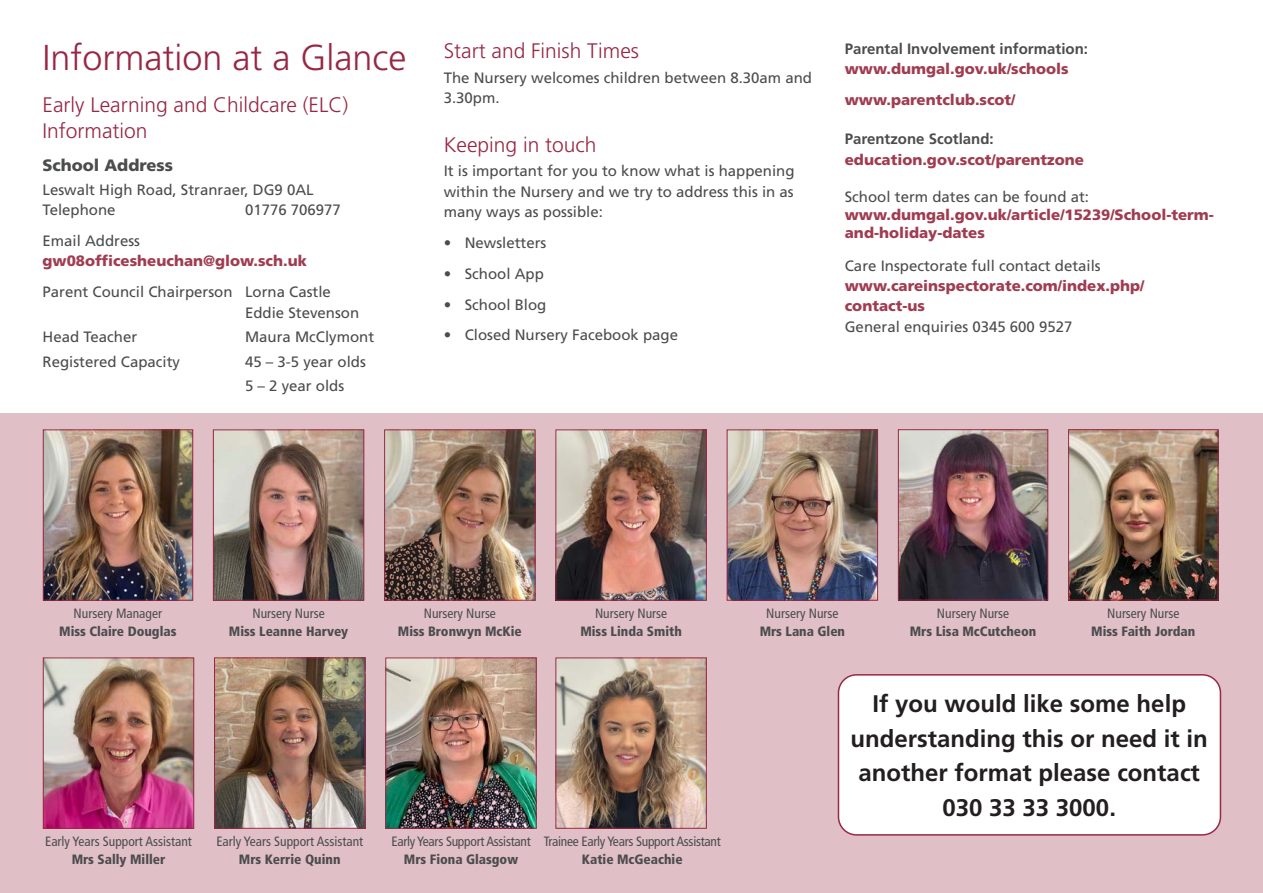
<style>
.page{position:relative;width:1263px;height:893px;background:#fff}
.page>*{position:absolute;margin:0;border:0;box-sizing:border-box;transform-origin:0 0}
.t1{font:300 36px "Frutiger LT Pro";color:#972743}
.t2{font:700 24px/34.5px "Frutiger LT Pro";color:#231f20;text-align:center}
.t3{font:300 21px/25.5px "Frutiger LT Pro";color:#972743}
.Sub_heading_1{font:900 16.5px "Frutiger LT Pro";color:#4b4c4d}
.Body{font:15px/20.2px "Frutiger LT Pro";color:#4b4c4d}
.Sub_heading_1-2{font:900 15px/20.2px "Frutiger LT Pro";color:#a03c50}
.Body-2{font:900 15px/20.2px "Frutiger LT Pro";color:#a03c50}
.Body-3{font:700 15px/20.2px "Frutiger LT Pro";color:#4b4c4d}
.Body-4{font:condensed 13.5px/18px "Frutiger LT Pro";letter-spacing:-.01em;color:#4b4c4d;text-align:center}
.Body-5{font:900 condensed 13.5px/18px "Frutiger LT Pro";color:#4b4c4d;text-align:center}
.s1{font-weight:400;color:#4b4c4d}
.s2{font-weight:900;color:#a03c50}
.s3{font-weight:700;color:#4b4c4d}
.s4{font-weight:400}
.s5{font-weight:900}
</style>
<div class="page">
<div style="left:0;top:414px;width:1263px;height:479px;background:#e0bfc7"></div>
<div style="left:838px;top:675px;width:382px;height:160px;background:#fff;border-radius:18px"></div>
<div style="left:838px;top:674px;width:383px;height:162px;border:2px solid #972943;border-radius:18px"></div>
<img style="left:45px;top:431px;width:146px;height:168px">
<div style="left:43px;top:429px;width:150px;height:172px;border:1px solid #972743"></div>
<img style="left:900px;top:431px;width:146px;height:167px">
<div style="left:898px;top:429px;width:150px;height:171px;border:1px solid #972743"></div>
<img style="left:1070px;top:431px;width:146px;height:167px">
<div style="left:1068px;top:429px;width:150px;height:171px;border:1px solid #972743"></div>
<img style="left:215px;top:431px;width:147px;height:168px">
<div style="left:213px;top:429px;width:151px;height:172px;border:1px solid #972743"></div>
<img style="left:45px;top:659px;width:147px;height:168px">
<div style="left:43px;top:657px;width:151px;height:172px;border:1px solid #972743"></div>
<img style="left:386px;top:431px;width:147px;height:168px">
<div style="left:384px;top:429px;width:151px;height:172px;border:1px solid #972743"></div>
<img style="left:216px;top:659px;width:147px;height:168px">
<div style="left:214px;top:657px;width:151px;height:172px;border:1px solid #972743"></div>
<img style="left:557px;top:431px;width:148px;height:168px">
<div style="left:555px;top:429px;width:152px;height:172px;border:1px solid #972743"></div>
<img style="left:387px;top:659px;width:148px;height:168px">
<div style="left:385px;top:657px;width:152px;height:172px;border:1px solid #972743"></div>
<img style="left:557px;top:659px;width:148px;height:168px">
<div style="left:555px;top:657px;width:152px;height:172px;border:1px solid #972743"></div>
<img style="left:729px;top:431px;width:147px;height:168px">
<div style="left:727px;top:429px;width:151px;height:172px;border:1px solid #972743"></div>
<p class="t1" style="left:43px;top:36px;width:365px">Information at a Glance</p>
<p class="t3" style="left:43px;top:92px;width:307px">Early Learning and Childcare (ELC)<br>Information</p>
<p class="Sub_heading_1" style="left:43px;top:155px;width:132px">School Address</p>
<p class="Body" style="left:43px;top:180px;width:273px">Leswalt High Road, Stranraer, DG9 0AL<br>Telephone</p>
<p class="Body" style="left:245px;top:200px;width:97px">01776 706977</p>
<p class="Body-2" style="left:43px;top:231px;width:266px"><span class="s1">Email Address </span>gw08officesheuchan@glow.sch.uk</p>
<p class="Body" style="left:245px;top:282px;width:116px;text-indent:-202px">Parent Council Chairperson Lorna Castle<br>Eddie Stevenson</p>
<p class="Body" style="left:43px;top:327px;width:96px">Head Teacher</p>
<p class="Body" style="left:245px;top:327px;width:131px">Maura McClymont</p>
<p class="Body" style="left:43px;top:351px;width:139px">Registered Capacity</p>
<p class="Body" style="left:245px;top:351px;width:122px">45 – 3-5 year olds</p>
<p class="Body" style="left:245px;top:376px;width:101px">5 – 2 year olds</p>
<p class="t3" style="left:444px;top:38px;width:197px">Start and Finish Times</p>
<p class="Body" style="left:444px;top:68px;width:370px">The Nursery welcomes children between 8.30am and<br>3.30pm.</p>
<p class="t3" style="left:444px;top:132px;width:154px">Keeping in touch</p>
<p class="Body" style="left:444px;top:161px;width:352px;text-align:justify">It is important for you to know what is happening within the Nursery and we try to address this in as many ways as possible:</p>
<p class="Body" style="left:444px;top:233px;width:104px">• Newsletters</p>
<p class="Body" style="left:444px;top:263px;width:102px">• School App</p>
<p class="Body" style="left:444px;top:294px;width:104px">• School Blog</p>
<p class="Body" style="left:444px;top:325px;width:236px">• Closed Nursery Facebook page</p>
<p class="Body-3" style="left:845px;top:38px;width:245px">Parental Involvement information: <span class="s2">www.dumgal.gov.uk/schools</span></p>
<p class="Body-2" style="left:845px;top:89px;width:172px">www.parentclub.scot/</p>
<p class="Sub_heading_1-2" style="left:845px;top:129px;width:241px"><span class="s3">Parentzone Scotland: </span>education.gov.scot/parentzone</p>
<p class="Body" style="left:845px;top:187px;width:246px">School term dates can be found at:</p>
<p class="Sub_heading_1-2" style="left:845px;top:206px;width:370px;line-height:18px">www.dumgal.gov.uk/article/15239/School-term&shy;and-holiday-dates</p>
<p class="Body" style="left:845px;top:256px;width:301px">Care Inspectorate full contact details <span class="s2">www.careinspectorate.com/index.php/ contact-us<br></span>General enquiries 0345 600 9527</p>
<p class="Body-5" style="left:59px;top:604px;width:119px"><span class="s4">Nursery Manager<br></span>Miss Claire Douglas</p>
<p class="Body-5" style="left:229px;top:604px;width:121px"><span class="s4">Nursery Nurse<br></span>Miss Leanne Harvey</p>
<p class="Body-5" style="left:398px;top:604px;width:125px"><span class="s4">Nursery Nurse<br></span>Miss Bronwyn McKie</p>
<p class="Body-5" style="left:580px;top:604px;width:103px"><span class="s4">Nursery Nurse<br></span>Miss Linda Smith</p>
<p class="Body-4" style="left:760px;top:604px;width:87px">Nursery Nurse<br><span class="s5">Mrs Lana Glen</span></p>
<p class="Body-5" style="left:910px;top:604px;width:128px"><span class="s4">Nursery Nurse<br></span>Mrs Lisa McCutcheon</p>
<p class="Body-5" style="left:1091px;top:604px;width:106px"><span class="s4">Nursery Nurse<br></span>Miss Faith Jordan</p>
<p class="Body-4" style="left:45px;top:832px;width:148px">Early Years Support Assistant<br><span class="s5">Mrs Sally Miller</span></p>
<p class="Body-4" style="left:216px;top:832px;width:148px">Early Years Support Assistant<br><span class="s5">Mrs Kerrie Quinn</span></p>
<p class="Body-4" style="left:391px;top:832px;width:141px">Early Years Support Assistant<br><span class="s5">Mrs Fiona Glasgow</span></p>
<p class="Body-4" style="left:544px;top:832px;width:179px">Trainee Early Years Support Assistant<br><span class="s5">Katie McGeachie</span></p>
<p class="t2" style="left:850px;top:686px;width:359px">If you would like some help understanding this or need it in another format please contact<br>030 33 33 3000.</p>
</div>
